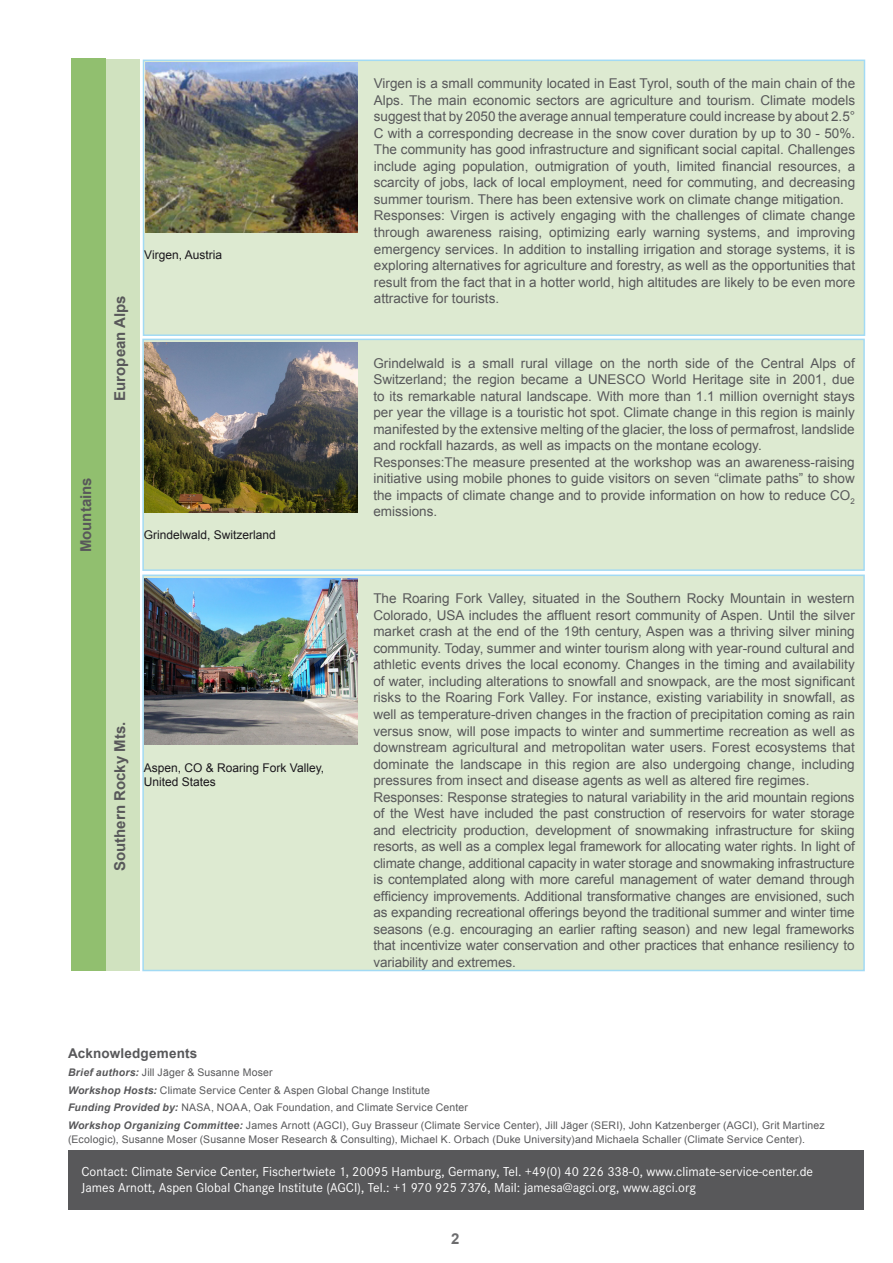
<style>
.page{position:relative;width:893px;height:1263px;background:#fff}
.page>*{position:absolute;margin:0;border:0;box-sizing:border-box;transform-origin:0 0}
.t1{font:700 15px "Arial";color:#58585a}
.t2{font:700 15px "Arial";color:#6c6c6e}
.t3{font:13.5px/16.5px "Arial";color:#58585a;text-align:justify}
.t4{font:13.5px "Corporate S";color:#fff}
.t5{font:700 13.5px "Arial";letter-spacing:.015em;color:#58585a}
.t6{font:12px/14.4px "Arial";color:#1a171c}
.t7{font:10.5px/13.5px "Arial";letter-spacing:.015em;color:#58585a}
.s1{font-weight:700;font-style:italic}
</style>
<div class="page">
<div style="left:143px;top:60px;width:721px;height:275px;background:#ddead1"></div>
<div style="left:143px;top:60px;width:722px;height:276px;border:2px solid #a2daf4"></div>
<img style="left:145px;top:63px;width:212px;height:170px">
<div style="left:105px;top:60px;width:34px;height:911px;background:#d0e2bf"></div>
<div style="left:71px;top:58px;width:34px;height:913px;background:#91bf6f"></div>
<div style="left:143px;top:339px;width:721px;height:231px;background:#ddead1"></div>
<div style="left:142px;top:339px;width:723px;height:232px;border:2px solid #a2daf4"></div>
<img style="left:145px;top:342px;width:212px;height:170px">
<div style="left:143px;top:575px;width:721px;height:395px;background:#ddead1"></div>
<div style="left:142px;top:574px;width:723px;height:397px;border:2px solid #a2daf4"></div>
<img style="left:145px;top:579px;width:212px;height:165px">
<div style="left:68px;top:1150px;width:795px;height:59px;background:#58585a"></div>
<p class="t1" style="left:110px;top:401px;width:107px;rotate:-90deg">European Alps</p>
<p class="t6" style="left:144px;top:248px;width:79px">Virgen, Austria</p>
<p class="t1" style="left:76px;top:552px;width:76px;rotate:-90deg">Mountains</p>
<p class="t6" style="left:144px;top:527px;width:134px">Grindelwald, Switzerland</p>
<p class="t1" style="left:110px;top:871px;width:151px;rotate:-90deg">Southern Rocky Mts.</p>
<p class="t6" style="left:144px;top:760px;width:182px">Aspen, CO &amp; Roaring Fork Valley,<br>United States</p>
<p class="t3" style="left:374px;top:76px;width:483px">Virgen is a small community located in East Tyrol, south of the main chain of the Alps. The main economic sectors are agriculture and tourism. Climate models suggest that by 2050 the average annual temperature could increase by about 2.5° C with a corresponding decrease in the snow cover duration by up to 30 - 50%.<br>The community has good infrastructure and significant social capital. Challenges include aging population, outmigration of youth, limited financial resources, a scarcity of jobs, lack of local employment, need for commuting, and decreasing summer tourism. There has been extensive work on climate change mitigation.</p>
<p class="t3" style="left:374px;top:208px;width:483px">Responses: Virgen is actively engaging with the challenges of climate change through awareness raising, optimizing early warning systems, and improving emergency services. In addition to installing irrigation and storage systems, it is exploring alternatives for agriculture and forestry, as well as the opportunities that result from the fact that in a hotter world, high altitudes are likely to be even more attractive for tourists.</p>
<p class="t3" style="left:373px;top:355px;width:483px">Grindelwald is a small rural village on the north side of the Central Alps of Switzerland; the region became a UNESCO World Heritage site in 2001, due to its remarkable natural landscape. With more than 1.1 million overnight stays per year the village is a touristic hot spot. Climate change in this region is mainly manifested by the extensive melting of the glacier, the loss of permafrost, landslide and rockfall hazards, as well as impacts on the montane ecology.</p>
<p class="t3" style="left:373px;top:454px;width:483px">Responses:The measure presented at the workshop was an awareness-raising initiative using mobile phones to guide visitors on seven “climate paths” to show the impacts of climate change and to provide information on how to reduce CO<sub>2 </sub>emissions.</p>
<p class="t3" style="left:373px;top:591px;width:483px">The Roaring Fork Valley, situated in the Southern Rocky Mountain in western Colorado, USA includes the affluent resort community of Aspen. Until the silver market crash at the end of the 19th century, Aspen was a thriving silver mining community. Today, summer and winter tourism along with year-round cultural and athletic events drives the local economy. Changes in the timing and availability of water, including alterations to snowfall and snowpack, are the most significant risks to the Roaring Fork Valley. For instance, existing variability in snowfall, as well as temperature-driven changes in the fraction of precipitation coming as rain versus snow, will pose impacts to winter and summertime recreation as well as downstream agricultural and metropolitan water users. Forest ecosystems that dominate the landscape in this region are also undergoing change, including pressures from insect and disease agents as well as altered fire regimes.</p>
<p class="t3" style="left:373px;top:789px;width:483px">Responses: Response strategies to natural variability in the arid mountain regions of the West have included the past construction of reservoirs for water storage and electricity production, development of snowmaking infrastructure for skiing resorts, as well as a complex legal framework for allocating water rights. In light of climate change, additional capacity in water storage and snowmaking infrastructure is contemplated along with more careful management of water demand through efficiency improvements. Additional transformative changes are envisioned, such as expanding recreational offerings beyond the traditional summer and winter time seasons (e.g. encouraging an earlier rafting season) and new legal frameworks that incentivize water conservation and other practices that enhance resiliency to variability and extremes.</p>
<p class="t5" style="left:68px;top:1044px;width:131px">Acknowledgements</p>
<p class="t7" style="left:68px;top:1065px;width:206px"><span class="s1">Brief authors:</span> Jill Jäger &amp; Susanne Moser</p>
<p class="t7" style="left:68px;top:1083px;width:363px"><span class="s1">Workshop Hosts:</span> Climate Service Center &amp; Aspen Global Change Institute</p>
<p class="t7" style="left:68px;top:1101px;width:402px"><span class="s1">Funding Provided by:</span> NASA, NOAA, Oak Foundation, and Climate Service Center</p>
<p class="t7" style="left:68px;top:1119px;width:758px"><span class="s1">Workshop Organizing Committee:</span> James Arnott (AGCI), Guy Brasseur (Climate Service Center), Jill Jäger (SERI), John Katzenberger (AGCI), Grit Martinez (Ecologic), Susanne Moser (Susanne Moser Research &amp; Consulting), Michael K. Orbach (Duke University)and Michaela Schaller (Climate Service Center).</p>
<p class="t4" style="left:82px;top:1164px;width:733px">Contact: Climate Service Center, Fischertwiete 1, 20095 Hamburg, Germany, Tel. +49(0) 40 226 338-0, www.climate-service-center.de</p>
<p class="t4" style="left:82px;top:1180px;width:616px">James Arnott, Aspen Global Change Institute (AGCI), Tel.: +1 970 925 7376, Mail: jamesa@agci.org, www.agci.org</p>
<p class="t2" style="left:451px;top:1229px;width:10px">2</p>
</div>
